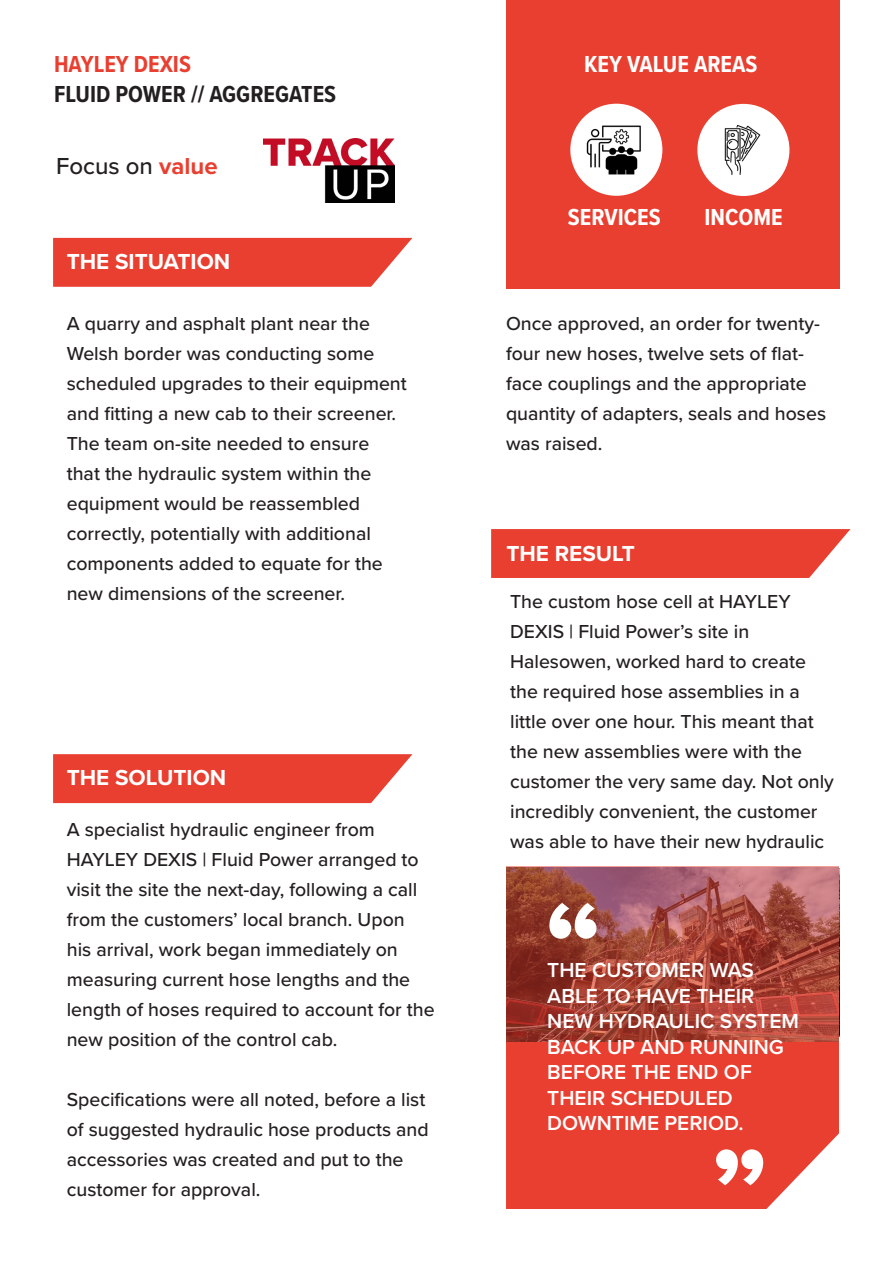
<style>
.page{position:relative;width:893px;height:1263px;background:#fff}
.page>*{position:absolute;margin:0;border:0;box-sizing:border-box;transform-origin:0 0}
.t1{font:112.5px "Proxima Nova Extrabld";color:#fff}
.t2{font:700 24px "Proxima Nova Cond";color:#fff}
.t3{font:700 24px "Proxima Nova Cond";color:#231f20}
.t4{font:500 24px "Proxima Nova";color:#231f20}
.t5{font:700 24px "Proxima Nova Cond";color:#e93f30}
.t6{font:700 22.5px "Proxima Nova";color:#fff}
.t7{font:600 21px/25.5px "Proxima Nova";color:#fff}
.t8{font:500 19.5px/30px "Proxima Nova";color:#231f20}
.s1{font-weight:700;color:#e93f30}
</style>
<div class="page">
<div style="left:506px;top:0;width:334px;height:289px;background:#e93f30"></div>
<svg style="left:491px;top:529px;width:359px;height:49px;background:#ea4a3c"></svg>
<svg style="left:53px;top:754px;width:359px;height:49px;background:#ea4a3c"></svg>
<svg style="left:53px;top:238px;width:359px;height:49px;background:#ea4a3c"></svg>
<div style="left:506px;top:1055px;width:333px;height:154px;background:#e93f30"></div>
<svg style="left:506px;top:866px;width:333px;height:189px;background:#a8483f"></svg>
<div style="left:570px;top:104px;width:92px;height:92px;background:#fff;border-radius:50%"></div>
<img style="left:580px;top:115px;width:69px;height:65px">
<img style="left:264px;top:138px;width:131px;height:65px">
<div style="left:697px;top:104px;width:92px;height:92px;background:#fff;border-radius:50%"></div>
<img style="left:707px;top:115px;width:69px;height:65px">
<p class="t5" style="left:54px;top:46px;width:138px">HAYLEY DEXIS</p>
<p class="t3" style="left:54px;top:76px;width:284px">FLUID POWER // AGGREGATES</p>
<p class="t4" style="left:56px;top:148px;width:163px">Focus on <span class="s1">value</span></p>
<p class="t6" style="left:67px;top:245px;width:165px">THE SITUATION</p>
<p class="t8" style="left:67px;top:308px;width:342px">A quarry and asphalt plant near the Welsh border was conducting some scheduled upgrades to their equipment and fitting a new cab to their screener.<br>The team on-site needed to ensure</p>
<p class="t8" style="left:67px;top:458px;width:318px">that the hydraulic system within the equipment would be reassembled correctly, potentially with additional components added to equate for the new dimensions of the screener.</p>
<p class="t6" style="left:67px;top:760px;width:161px">THE SOLUTION</p>
<p class="t8" style="left:67px;top:813px;width:369px">A specialist hydraulic engineer from HAYLEY DEXIS | Fluid Power arranged to visit the site the next-day, following a call from the customers’ local branch. Upon<br>his arrival, work began immediately on measuring current hose lengths and the length of hoses required to account for the new position of the control cab.</p>
<p class="t8" style="left:67px;top:1083px;width:363px">Specifications were all noted, before a list of suggested hydraulic hose products and accessories was created and put to the customer for approval.</p>
<p class="t2" style="left:584px;top:46px;width:175px">KEY VALUE AREAS</p>
<p class="t2" style="left:568px;top:199px;width:94px">SERVICES</p>
<p class="t2" style="left:705px;top:199px;width:80px">INCOME</p>
<p class="t8" style="left:506px;top:308px;width:322px">Once approved, an order for twenty&shy;four new hoses, twelve sets of flat&shy;face couplings and the appropriate quantity of adapters, seals and hoses was raised.</p>
<p class="t6" style="left:506px;top:536px;width:130px">THE RESULT</p>
<p class="t8" style="left:510px;top:586px;width:325px">The custom hose cell at HAYLEY DEXIS | Fluid Power’s site in Halesowen, worked hard to create the required hose assemblies in a little over one hour. This meant that the new assemblies were with the customer the very same day. Not only incredibly convenient, the customer was able to have their new hydraulic</p>
<p class="t1" style="left:546px;top:858px;width:57px">“</p>
<p class="t7" style="left:547px;top:957px;width:253px">THE CUSTOMER WAS<br>ABLE TO HAVE THEIR<br>NEW HYDRAULIC SYSTEM<br>BACK UP AND RUNNING<br>BEFORE THE END OF<br>THEIR SCHEDULED<br>DOWNTIME PERIOD.</p>
<p class="t1" style="left:767px;top:1230px;width:57px;rotate:-180deg">“</p>
</div>
